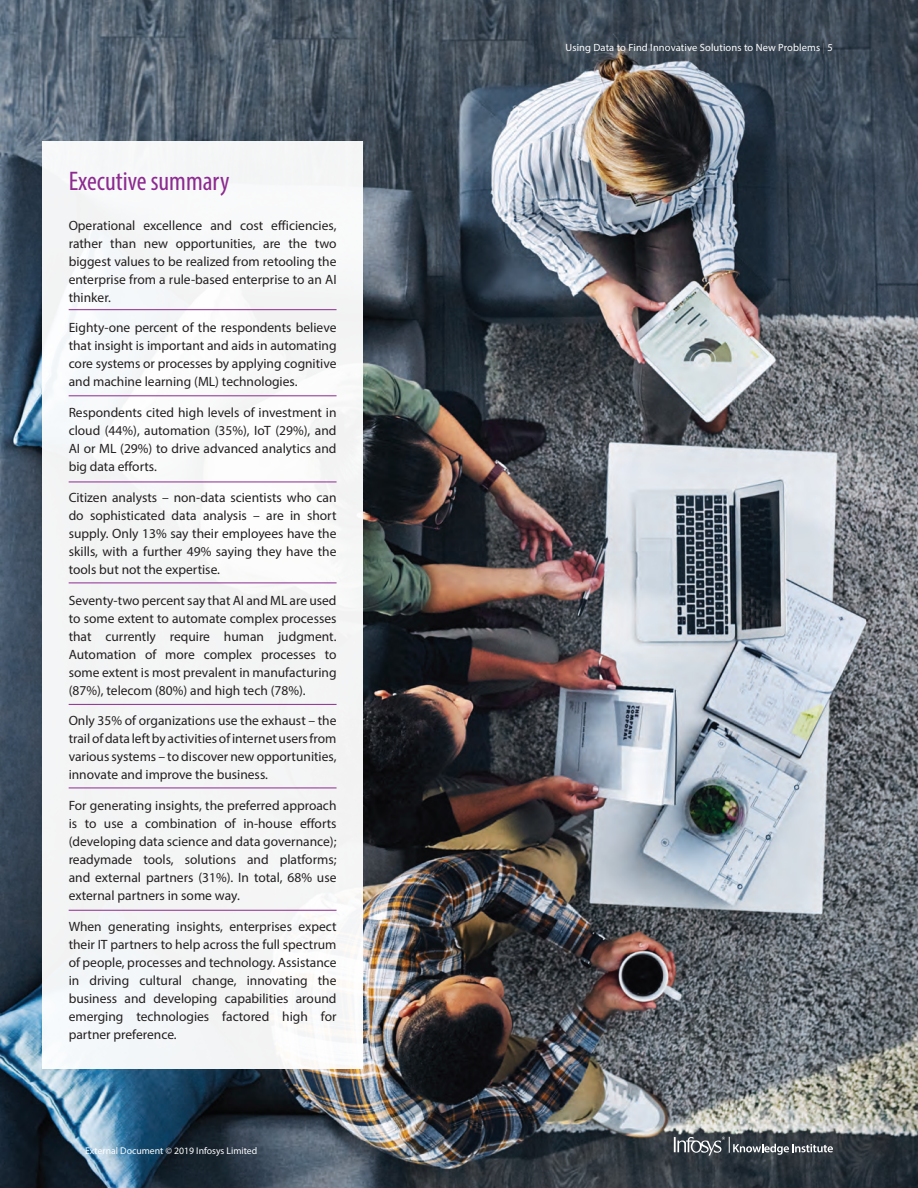
<style>
.page{position:relative;width:918px;height:1188px;background:#fff}
.page>*{position:absolute;margin:0;border:0;box-sizing:border-box;transform-origin:0 0}
.t1{font:condensed 27px "Myriad Pro";color:#8c2a90}
.t2{font:13.5px/18px "Myriad Pro";color:#231f20;text-align:justify}
.t3{font:10.5px "Myriad Pro";letter-spacing:.01em;color:#fff}
.t4{font:9.75px "Myriad Pro";color:#fff}
.s1{color:#6c6d70}
</style>
<div class="page">
<img style="left:0;top:0;width:918px;height:1188px">
<svg style="left:674px;top:1137px;width:159px;height:20px;background:#585e64"></svg>
<div style="left:43px;top:141px;width:320px;height:927px;background:#f4f5f6"></div>
<hr style="left:69px;top:309px;width:268px;height:1px;background:#8c2a90">
<hr style="left:69px;top:395px;width:268px;height:1px;background:#8c2a90">
<hr style="left:69px;top:482px;width:268px;height:1px;background:#8c2a90">
<hr style="left:69px;top:583px;width:268px;height:1px;background:#8c2a90">
<hr style="left:69px;top:704px;width:268px;height:1px;background:#8c2a90">
<hr style="left:69px;top:788px;width:268px;height:1px;background:#8c2a90">
<hr style="left:69px;top:910px;width:268px;height:1px;background:#8c2a90">
<h1 class="t1" style="left:69px;top:165px;width:162px">Executive summary</h1>
<p class="t2" style="left:69px;top:216px;width:269px">Operational excellence and cost efficiencies, rather than new opportunities, are the two biggest values to be realized from retooling the enterprise from a rule-based enterprise to an AI thinker.</p>
<p class="t2" style="left:69px;top:319px;width:269px">Eighty-one percent of the respondents believe that insight is important and aids in automating core systems or processes by applying cognitive and machine learning (ML) technologies.</p>
<p class="t2" style="left:69px;top:403px;width:269px">Respondents cited high levels of investment in cloud (44%), automation (35%), IoT (29%), and AI or ML (29%) to drive advanced analytics and big data efforts.</p>
<p class="t2" style="left:69px;top:488px;width:269px">Citizen analysts – non-data scientists who can do sophisticated data analysis – are in short supply. Only 13% say their employees have the skills, with a further 49% saying they have the tools but not the expertise.</p>
<p class="t2" style="left:69px;top:591px;width:269px">Seventy-two percent say that AI and ML are used to some extent to automate complex processes that currently require human judgment.<br>Automation of more complex processes to some extent is most prevalent in manufacturing (87%), telecom (80%) and high tech (78%).</p>
<p class="t2" style="left:69px;top:712px;width:269px">Only 35% of organizations use the exhaust – the trail of data left by activities of internet users from various systems – to discover new opportunities, innovate and improve the business.</p>
<p class="t2" style="left:69px;top:796px;width:269px">For generating insights, the preferred approach is to use a combination of in-house efforts (developing data science and data governance); readymade tools, solutions and platforms; and external partners (31%). In total, 68% use external partners in some way.</p>
<p class="t2" style="left:69px;top:917px;width:269px">When generating insights, enterprises expect their IT partners to help across the full spectrum of people, processes and technology. Assistance in driving cultural change, innovating the business and developing capabilities around emerging technologies factored high for partner preference.</p>
<p class="t4" style="left:85px;top:1145px;width:174px">External Document © 2019 Infosys Limited</p>
<p class="t3" style="left:566px;top:41px;width:269px">Using Data to Find Innovative Solutions to New Problems <span class="s1">|</span> 5</p>
</div>
